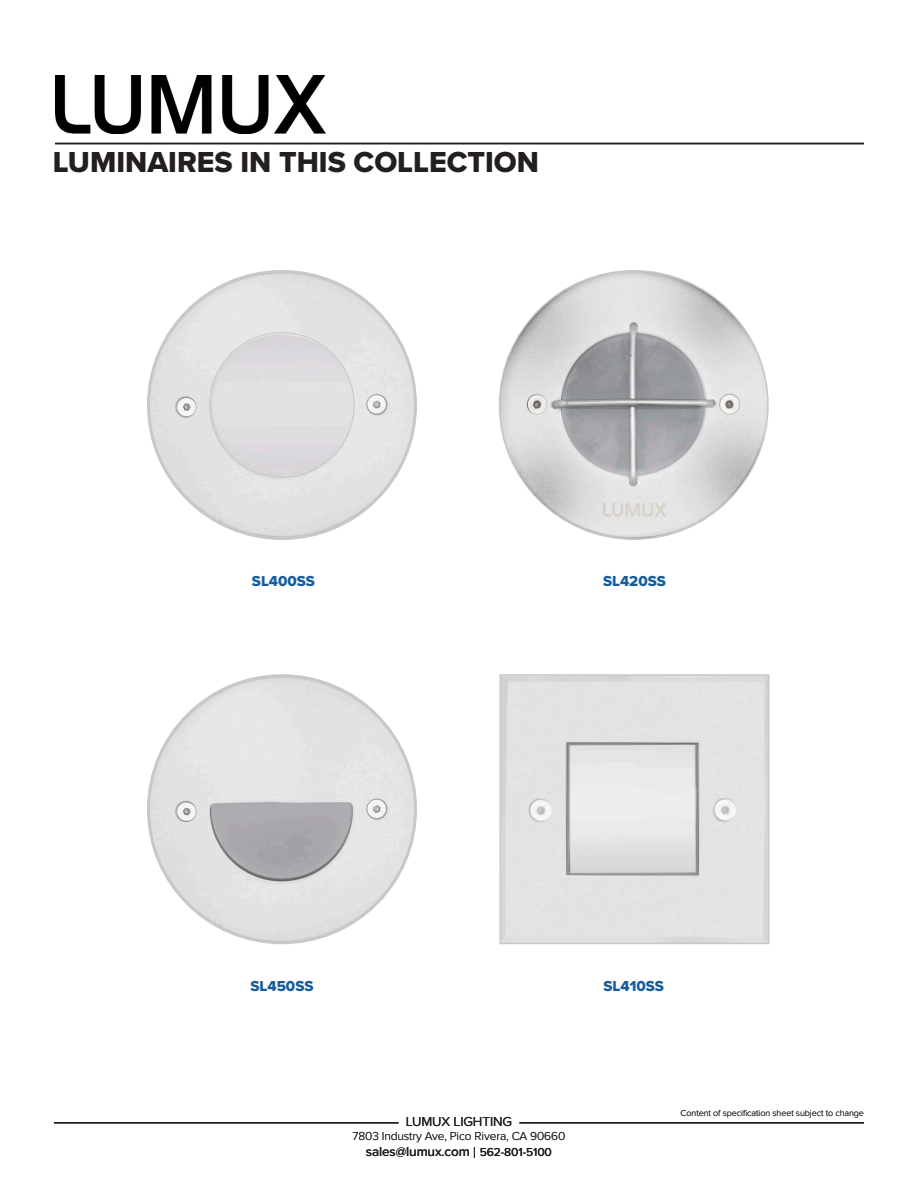
<style>
.page{position:relative;width:918px;height:1188px;background:#fff}
.page>*{position:absolute;margin:0;border:0;box-sizing:border-box;transform-origin:0 0}
.t1{font:30px "Proxima Nova Extrabld";color:#231f20}
.t2{font:15px "Proxima Nova Extrabld";color:#175d9e}
.t3{font:500 13.5px "Proxima Nova";letter-spacing:-.01em;color:#231f20}
.t4{font:13.5px "Proxima Nova";letter-spacing:-.01em;color:#231f20}
.t5{font:300 12px "Proxima Nova";letter-spacing:-.01em;color:#231f20}
.t6{font:300 9px "Proxima Nova";letter-spacing:-.01em;color:#231f20}
.s1{font-weight:300;font-size:16.5px}
.s2{font-size:12px}
</style>
<div class="page">
<img style="left:56px;top:76px;width:269px;height:57px">
<hr style="left:55px;top:143px;width:809px;height:1px;background:#231f20">
<hr style="left:519px;top:1122px;width:345px;height:2px;background:#231f20">
<hr style="left:54px;top:1122px;width:345px;height:2px;background:#231f20">
<img style="left:148px;top:272px;width:268px;height:266px;border-radius:134px">
<img style="left:209px;top:333px;width:145px;height:144px;border-radius:72px">
<svg style="left:500px;top:271px;width:268px;height:268px"></svg>
<img style="left:503px;top:677px;width:264px;height:264px">
<div style="left:500px;top:674px;width:270px;height:270px;border:2px solid #c7c8ca"></div>
<img style="left:148px;top:676px;width:268px;height:267px;border-radius:134px">
<p class="t1" style="left:53px;top:139px;width:488px">LUMINAIRES IN THIS COLLECTION</p>
<p class="t2" style="left:252px;top:569px;width:65px">SL400SS</p>
<p class="t2" style="left:603px;top:569px;width:64px">SL420SS</p>
<p class="t2" style="left:250px;top:974px;width:65px">SL450SS</p>
<p class="t2" style="left:603px;top:974px;width:62px">SL410SS</p>
<p class="t4" style="left:406px;top:1111px;width:108px">LUMUX LIGHTING</p>
<p class="t5" style="left:353px;top:1127px;width:214px">7803 Industry Ave, Pico Rivera, CA 90660</p>
<p class="t3" style="left:366px;top:1141px;width:188px">sales@lumux.com <span class="s1">І</span> <span class="s2">562-801-5100</span></p>
<p class="t6" style="left:681px;top:1106px;width:185px">Content of specification sheet subject to change</p>
</div>
